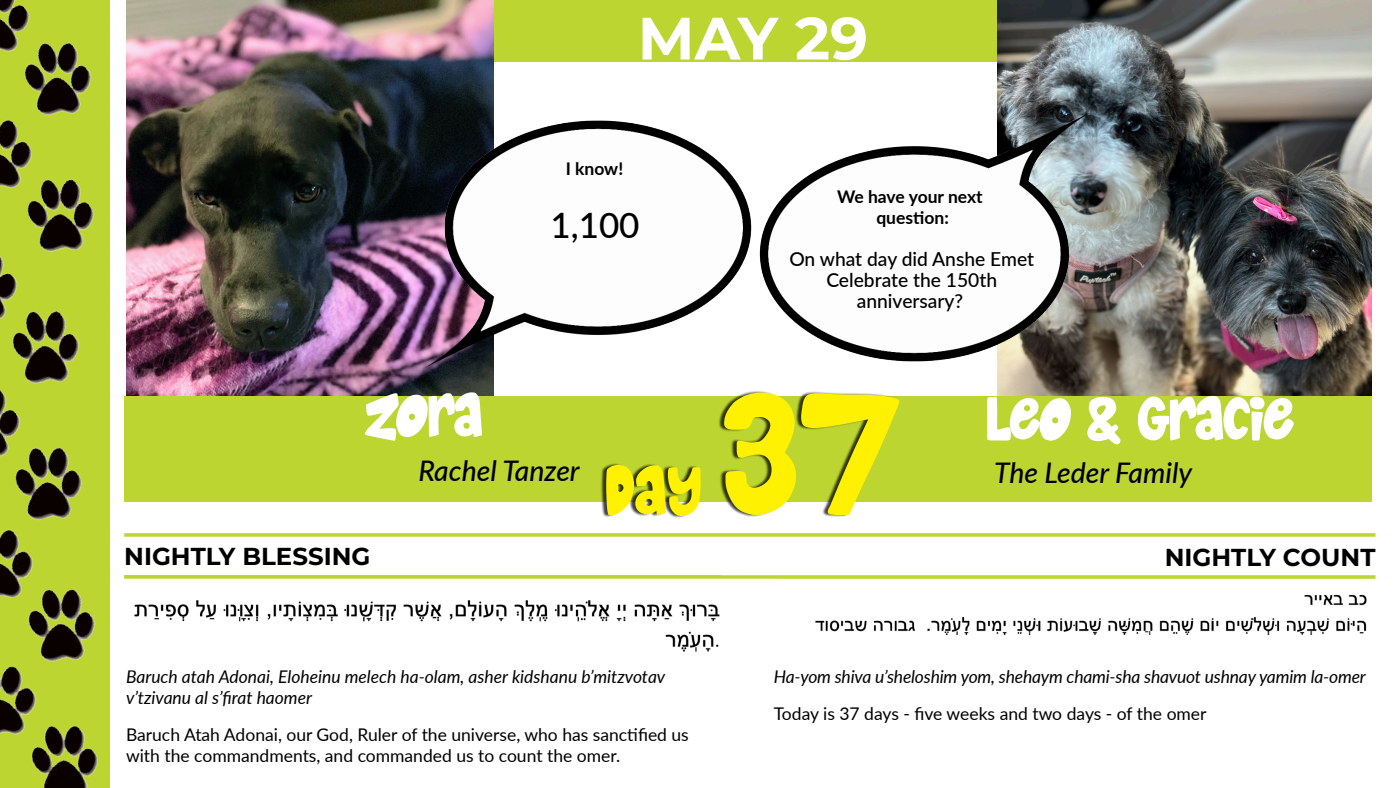
<style>
.page{position:relative;width:1400px;height:788px;background:#fff}
.page>*{position:absolute;margin:0;border:0;box-sizing:border-box;transform-origin:0 0}
.t1{font:175px "Little Paws";color:#fff101}
.t2{font:70px "Little Paws";color:#fff101}
.t3{font:63px "Little Paws";letter-spacing:-.02em;color:#fff}
.t4{font:700 59.68px "Montserrat";color:#fff}
.t5{font:500 35px "Lato";color:#000}
.t6{font:italic 500 28.35px "Lato";color:#000}
.t7{font:700 24.5px "Montserrat";color:#000}
.t8{font:500 19.25px/21px "Lato";color:#000;text-align:center}
.t9{font:italic 17.5px/21px "Lato";letter-spacing:-.005em;color:#000}
.t10{font:17.5px/21px "Lato";color:#000}
.t11{font:700 17.5px/21px "Lato";color:#000;text-align:center}
</style>
<div class="page">
<div style="left:352px;top:0;width:710px;height:61px;background:#bcd531"></div>
<img style="left:0;top:0;width:267px;height:537px">
<img style="left:0;top:467px;width:187px;height:321px">
<hr style="left:124px;top:533px;width:1252px;height:3px;background:#bcd531">
<hr style="left:124px;top:575px;width:1252px;height:3px;background:#bcd531">
<img style="left:126px;top:0;width:368px;height:396px">
<img style="left:998px;top:0;width:374px;height:396px">
<div style="left:124px;top:396px;width:1248px;height:105px;background:#bcd531"></div>
<div style="left:600px;top:390px;width:298px;height:128px;background:#000;opacity:.75"></div>
<img style="left:413px;top:114px;width:339px;height:260px">
<img style="left:759px;top:106px;width:342px;height:263px">
<img style="left:126px;top:594px;width:594px;height:61px">
<img style="left:815px;top:594px;width:552px;height:42px">
<p class="t4" style="left:638px;top:-5px;width:232px">MAY 29</p>
<p class="t11" style="left:566px;top:157px;width:59px">I know!</p>
<p class="t5" style="left:550px;top:200px;width:91px">1,100</p>
<p class="t11" style="left:837px;top:185px;width:147px">We have your next question:</p>
<p class="t8" style="left:789px;top:248px;width:246px">On what day did Anshe Emet<br>Celebrate the 150th anniversary?</p>
<p class="t3" style="left:365px;top:378px;width:119px">ZORA</p>
<p class="t6" style="left:418px;top:450px;width:163px">Rachel Tanzer</p>
<p class="t2" style="left:605px;top:449px;width:99px">DAY</p>
<p class="t1" style="left:721px;top:351px;width:188px">37</p>
<h3 class="t3" style="left:985px;top:381px;width:310px">LEO &amp; GRACIE</h3>
<p class="t6" style="left:994px;top:452px;width:200px">The Leder Family</p>
<p class="t7" style="left:124px;top:539px;width:248px">NIGHTLY BLESSING</p>
<p class="t7" style="left:1165px;top:540px;width:212px">NIGHTLY COUNT</p>
<p class="t9" style="left:126px;top:665px;width:541px">Baruch atah Adonai, Eloheinu melech ha-olam, asher kidshanu b’mitzvotav v’tzivanu al s’firat haomer</p>
<p class="t10" style="left:126px;top:723px;width:564px">Baruch Atah Adonai, our God, Ruler of the universe, who has sanctified us with the commandments, and commanded us to count the omer.</p>
<p class="t9" style="left:774px;top:665px;width:594px">Ha-yom shiva u’sheloshim yom, shehaym chami-sha shavuot ushnay yamim la-omer</p>
<p class="t10" style="left:774px;top:702px;width:434px">Today is 37 days - five weeks and two days - of the omer</p>
</div>
